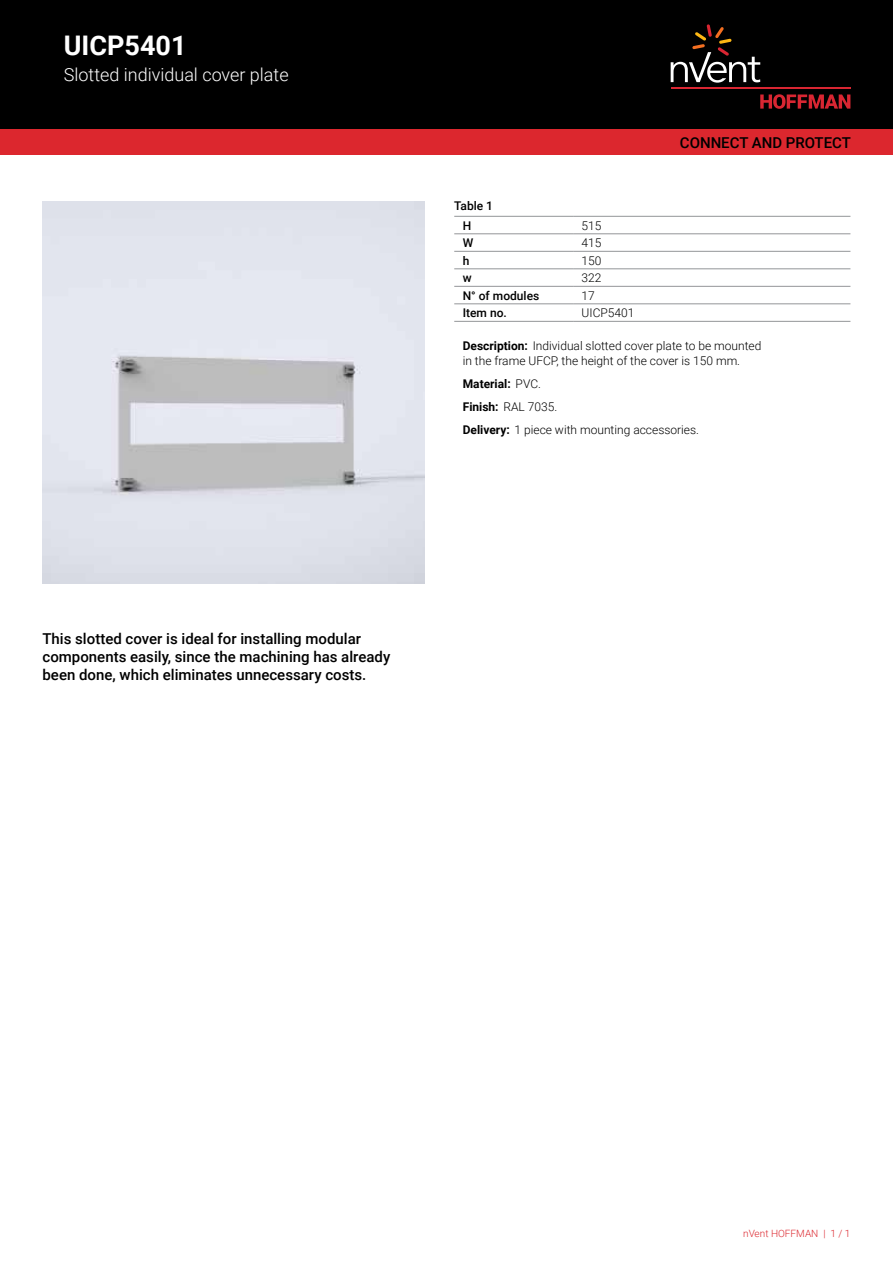
<style>
.page{position:relative;width:893px;height:1263px;background:#fff}
.page>*{position:absolute;margin:0;border:0;box-sizing:border-box;transform-origin:0 0}
.t1{font:700 27px "Roboto";color:#fff}
.t2{font:300 18px "Roboto";color:#fff}
.t3{font:500 15px/18px "Roboto";color:#000}
.t4{font:300 12px/23px "Roboto";color:#000}
.t5{font:500 12px/20.1px "Roboto";color:#000}
.t6{font:300 10.05px "Roboto";color:#dc272e}
.s1{font-weight:700}
</style>
<div class="page">
<div style="left:0;top:0;width:893px;height:129px;background:#000"></div>
<svg style="left:760px;top:94px;width:90px;height:15px"></svg>
<hr style="left:671px;top:88px;width:179px;height:1px;background:#d92632">
<svg style="left:671px;top:24px;width:89px;height:59px"></svg>
<div style="left:0;top:129px;width:893px;height:26px;background:#dc272e"></div>
<hr style="left:454px;top:216px;width:119px;height:1px;background:#939598">
<hr style="left:454px;top:234px;width:119px;height:1px;background:#939598">
<hr style="left:573px;top:216px;width:277px;height:1px;background:#939598">
<hr style="left:573px;top:234px;width:277px;height:1px;background:#939598">
<hr style="left:454px;top:251px;width:119px;height:1px;background:#939598">
<hr style="left:573px;top:251px;width:277px;height:1px;background:#939598">
<hr style="left:454px;top:269px;width:119px;height:1px;background:#939598">
<hr style="left:573px;top:269px;width:277px;height:1px;background:#939598">
<hr style="left:454px;top:286px;width:119px;height:1px;background:#939598">
<hr style="left:573px;top:286px;width:277px;height:1px;background:#939598">
<hr style="left:454px;top:304px;width:119px;height:1px;background:#939598">
<hr style="left:454px;top:321px;width:119px;height:1px;background:#939598">
<hr style="left:573px;top:304px;width:277px;height:1px;background:#939598">
<hr style="left:573px;top:321px;width:277px;height:1px;background:#939598">
<img style="left:43px;top:202px;width:381px;height:382px">
<img style="left:154px;top:314px;width:158px;height:158px">
<h1 class="t1" style="left:64px;top:27px;width:124px">UICP5401</h1>
<h2 class="t2" style="left:64px;top:62px;width:226px">Slotted individual cover plate</h2>
<p class="t5" style="left:463px;top:195px;width:32px;text-indent:-9px">Table 1<br>H</p>
<p class="t4" style="left:582px;top:213px;width:21px">515</p>
<p class="t3" style="left:680px;top:133px;width:173px">CONNECT AND PROTECT</p>
<p class="t5" style="left:463px;top:232px;width:12px">W</p>
<p class="t4" style="left:582px;top:231px;width:21px">415</p>
<p class="t5" style="left:463px;top:250px;width:8px">h</p>
<p class="t4" style="left:582px;top:248px;width:21px">150</p>
<p class="t5" style="left:463px;top:267px;width:10px">w</p>
<p class="t4" style="left:582px;top:266px;width:21px">322</p>
<p class="t5" style="left:463px;top:285px;width:78px">N° of modules</p>
<p class="t4" style="left:582px;top:283px;width:15px">17</p>
<p class="t5" style="left:463px;top:302px;width:46px">Item no.</p>
<p class="t4" style="left:582px;top:301px;width:54px">UICP5401</p>
<p class="t4" style="left:463px;top:339px;width:300px;line-height:14.4px"><span class="s1">Description:</span> Individual slotted cover plate to be mounted in the frame UFCP, the height of the cover is 150 mm.</p>
<p class="t4" style="left:463px;top:372px;width:238px"><span class="s1">Material:</span> PVC.<br><span class="s1">Finish:</span> RAL 7035.<br><span class="s1">Delivery:</span> 1 piece with mounting accessories.</p>
<p class="t3" style="left:43px;top:629px;width:349px">This slotted cover is ideal for installing modular components easily, since the machining has already been done, which eliminates unnecessary costs.</p>
<p class="t6" style="left:743px;top:1226px;width:109px">nVent HOFFMAN | 1 / 1</p>
</div>
